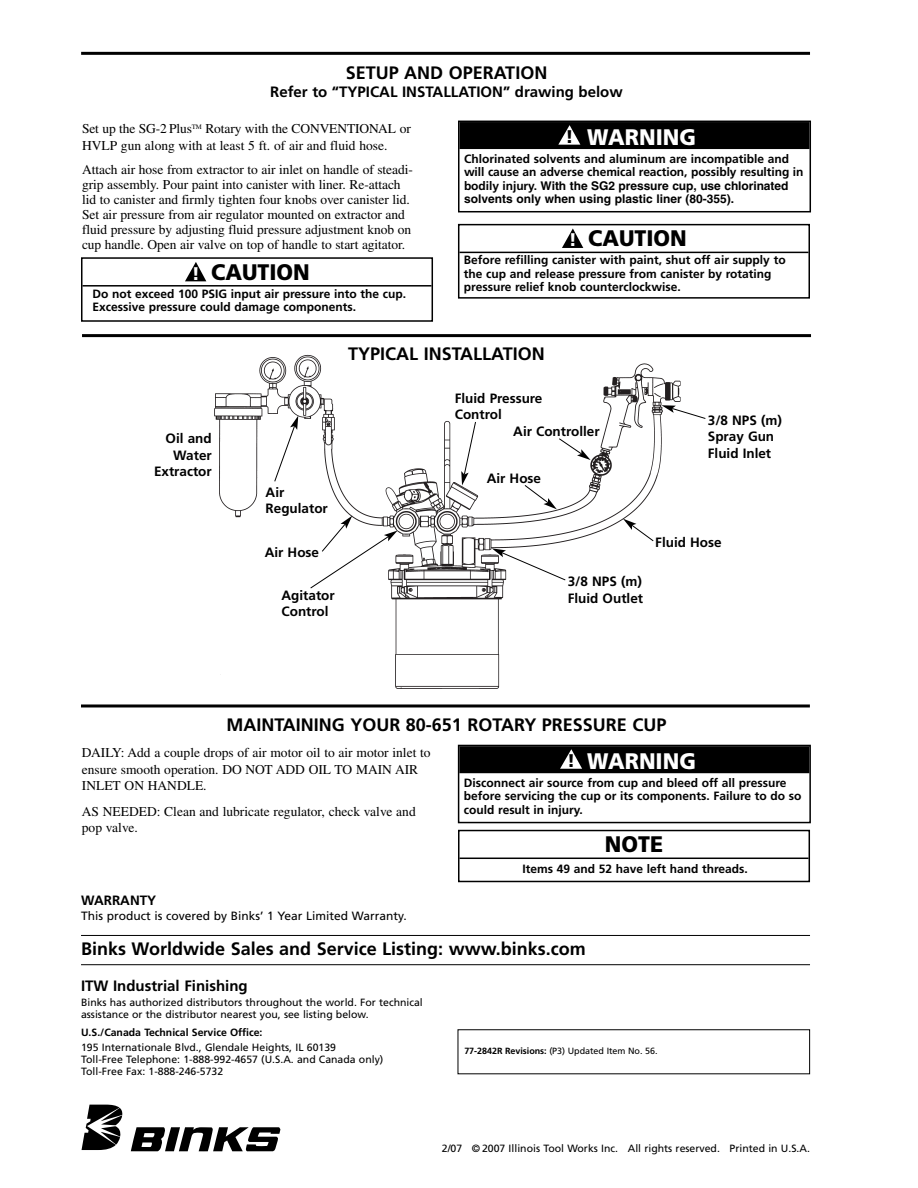
<style>
.page{position:relative;width:918px;height:1188px;background:#fff}
.page>*{position:absolute;margin:0;border:0;box-sizing:border-box;transform-origin:0 0}
.t1{font:900 22.5px "Frutiger";color:#000;scale:.95 1}
.t2{font:900 22.5px "Frutiger";color:#fff;scale:.95 1}
.t3{font:900 18.3px "Frutiger";color:#000}
.t4{font:900 18.3px "Frutiger";color:#fff}
.t5{font:700 18px "Frutiger";color:#000}
.t6{font:700 15px "Frutiger";color:#000}
.t7{font:13.5px/15px "Times";letter-spacing:-.005em;color:#000}
.t8{font:700 13.5px/16.5px "Frutiger";color:#000}
.t9{font:700 12px/13.5px "Frutiger";color:#000}
.t10{font:700 12px/13.5px "Helvetica";color:#000}
.t11{font:12px "Frutiger";color:#000}
.t12{font:10.5px/12px "Frutiger";color:#000}
.t13{font:700 10.5px "Frutiger";color:#000}
.t14{font:9px "Frutiger";letter-spacing:-.005em;color:#000}
.s1{font-family:"Frutiger"}
.s2{font-weight:700}
</style>
<div class="page">
<img style="left:214px;top:354px;width:467px;height:335px">
<hr style="left:81px;top:52px;width:729px;height:3px;background:#000">
<svg style="left:82px;top:1105px;width:41px;height:45px"></svg>
<svg style="left:131px;top:1127px;width:149px;height:24px"></svg>
<hr style="left:81px;top:935px;width:729px;height:1px;background:#000">
<hr style="left:81px;top:964px;width:729px;height:1px;background:#000">
<div style="left:460px;top:122px;width:350px;height:27px;background:#000"></div>
<div style="left:458px;top:121px;width:353px;height:91px;border:2px solid #000"></div>
<svg style="left:558px;top:125px;width:22px;height:20px"></svg>
<hr style="left:82px;top:285px;width:350px;height:2px;background:#000">
<div style="left:81px;top:257px;width:352px;height:65px;border:2px solid #000"></div>
<svg style="left:185px;top:262px;width:21px;height:19px"></svg>
<hr style="left:82px;top:334px;width:729px;height:3px;background:#000">
<hr style="left:459px;top:252px;width:349px;height:1px;background:#000">
<div style="left:458px;top:224px;width:352px;height:75px;border:2px solid #000"></div>
<svg style="left:562px;top:228px;width:21px;height:20px"></svg>
<hr style="left:81px;top:704px;width:729px;height:3px;background:#000">
<div style="left:459px;top:746px;width:350px;height:27px;background:#000"></div>
<div style="left:458px;top:745px;width:353px;height:78px;border:2px solid #000"></div>
<hr style="left:460px;top:858px;width:349px;height:1px;background:#000">
<div style="left:458px;top:830px;width:352px;height:52px;border:2px solid #000"></div>
<svg style="left:560px;top:749px;width:22px;height:20px"></svg>
<svg style="left:310px;top:516px;width:88px;height:73px"></svg>
<svg style="left:274px;top:416px;width:24px;height:66px"></svg>
<svg style="left:461px;top:421px;width:15px;height:64px"></svg>
<svg style="left:524px;top:484px;width:33px;height:25px"></svg>
<svg style="left:558px;top:438px;width:33px;height:22px"></svg>
<svg style="left:662px;top:405px;width:44px;height:14px"></svg>
<svg style="left:623px;top:519px;width:31px;height:23px"></svg>
<svg style="left:492px;top:548px;width:74px;height:33px"></svg>
<h3 class="t5" style="left:346px;top:62px;width:203px">SETUP AND OPERATION</h3>
<p class="t6" style="left:270px;top:83px;width:354px">Refer to “TYPICAL INSTALLATION” drawing below</p>
<p class="t7" style="left:82px;top:120px;width:330px;line-height:16.5px">Set up the SG-2 Plus<sup>TM</sup> Rotary with the CONVENTIONAL or<br>HVLP gun along with at least 5 ft. of air and fluid hose.</p>
<p class="t7" style="left:82px;top:162px;width:332px">Attach air hose from extractor to air inlet on handle of steadi&shy;grip assembly. Pour paint into canister with liner. Re-attach lid to canister and firmly tighten four knobs over canister lid.<br>Set air pressure from air regulator mounted on extractor and fluid pressure by adjusting fluid pressure adjustment knob on cup handle. Open air valve on top of handle to start agitator.</p>
<h1 class="t1" style="left:211px;top:258px;width:105px">CAUTION</h1>
<p class="t9" style="left:92px;top:287px;width:315px">Do not exceed 100 PSIG input air pressure into the cup.<br>Excessive pressure could damage components.</p>
<h2 class="t4" style="left:192px;top:262px;width:10px">!</h2>
<h1 class="t2" style="left:587px;top:123px;width:116px">WARNING</h1>
<p class="t9" style="left:464px;top:152px;width:341px">Chlorinated solvents and aluminum are incompatible and will cause an adverse chemical reaction, possibly resulting in</p>
<p class="t10" style="left:464px;top:178px;width:326px"><span class="s1">bodily injury.</span> With the SG2 pressure cup, use chlorinated solvents only when using plastic liner (80-355).</p>
<h2 class="t3" style="left:566px;top:126px;width:10px">!</h2>
<h1 class="t1" style="left:588px;top:225px;width:105px">CAUTION</h1>
<p class="t9" style="left:464px;top:253px;width:323px">Before refilling canister with paint, shut off air supply to the cup and release pressure from canister by rotating pressure relief knob counterclockwise.</p>
<h2 class="t4" style="left:569px;top:229px;width:10px">!</h2>
<p class="t8" style="left:154px;top:430px;width:59px;text-align:right">Oil and<br>Water<br>Extractor</p>
<p class="t8" style="left:266px;top:483px;width:64px">Air<br>Regulator</p>
<p class="t8" style="left:265px;top:544px;width:56px">Air Hose</p>
<p class="t8" style="left:282px;top:586px;width:55px">Agitator<br>Control</p>
<h3 class="t5" style="left:348px;top:344px;width:198px">TYPICAL INSTALLATION</h3>
<p class="t8" style="left:455px;top:390px;width:89px">Fluid Pressure<br>Control</p>
<p class="t8" style="left:513px;top:423px;width:88px">Air Controller</p>
<p class="t8" style="left:708px;top:412px;width:76px">3/8 NPS (m)<br>Spray Gun<br>Fluid Inlet</p>
<p class="t8" style="left:487px;top:470px;width:56px">Air Hose</p>
<p class="t8" style="left:568px;top:573px;width:77px">3/8 NPS (m)<br>Fluid Outlet</p>
<p class="t8" style="left:655px;top:534px;width:68px">Fluid Hose</p>
<h3 class="t5" style="left:226px;top:715px;width:441px">MAINTAINING YOUR 80-651 ROTARY PRESSURE CUP</h3>
<h1 class="t2" style="left:587px;top:747px;width:116px">WARNING</h1>
<p class="t9" style="left:464px;top:776px;width:339px">Disconnect air source from cup and bleed off all pressure before servicing the cup or its components. Failure to do so could result in injury.</p>
<h1 class="t1" style="left:605px;top:831px;width:63px">NOTE</h1>
<p class="t9" style="left:522px;top:862px;width:227px">Items 49 and 52 have left hand threads.</p>
<p class="t7" style="left:82px;top:745px;width:350px;line-height:16.5px">DAILY: Add a couple drops of air motor oil to air motor inlet to ensure smooth operation. DO NOT ADD OIL TO MAIN AIR<br>INLET ON HANDLE.</p>
<p class="t7" style="left:82px;top:803px;width:335px;line-height:16.5px">AS NEEDED: Clean and lubricate regulator, check valve and pop valve.</p>
<h2 class="t3" style="left:567px;top:750px;width:10px">!</h2>
<p class="t8" style="left:81px;top:892px;width:77px">WARRANTY</p>
<p class="t11" style="left:81px;top:909px;width:327px">This product is covered by Binks’ 1 Year Limited Warranty.</p>
<h3 class="t5" style="left:81px;top:939px;width:506px">Binks Worldwide Sales and Service Listing: www.binks.com</h3>
<p class="t6" style="left:81px;top:977px;width:168px">ITW Industrial Finishing</p>
<p class="t12" style="left:81px;top:996px;width:343px">Binks has authorized distributors throughout the world. For technical assistance or the distributor nearest you, see listing below.</p>
<p class="t13" style="left:81px;top:1026px;width:183px">U.S./Canada Technical Service Office:</p>
<p class="t12" style="left:81px;top:1041px;width:304px">195 Internationale Blvd., Glendale Heights, IL 60139<br>Toll-Free Telephone: 1-888-992-4657 (U.S.A. and Canada only)<br>Toll-Free Fax: 1-888-246-5732</p>
<p class="t14" style="left:464px;top:1046px;width:195px"><span class="s2">77-2842R Revisions:</span> (P3) Updated Item No. 56.</p>
<p class="t12" style="left:442px;top:1142px;width:370px">2/07 © 2007 Illinois Tool Works Inc. All rights reserved. Printed in U.S.A.</p>
</div>
